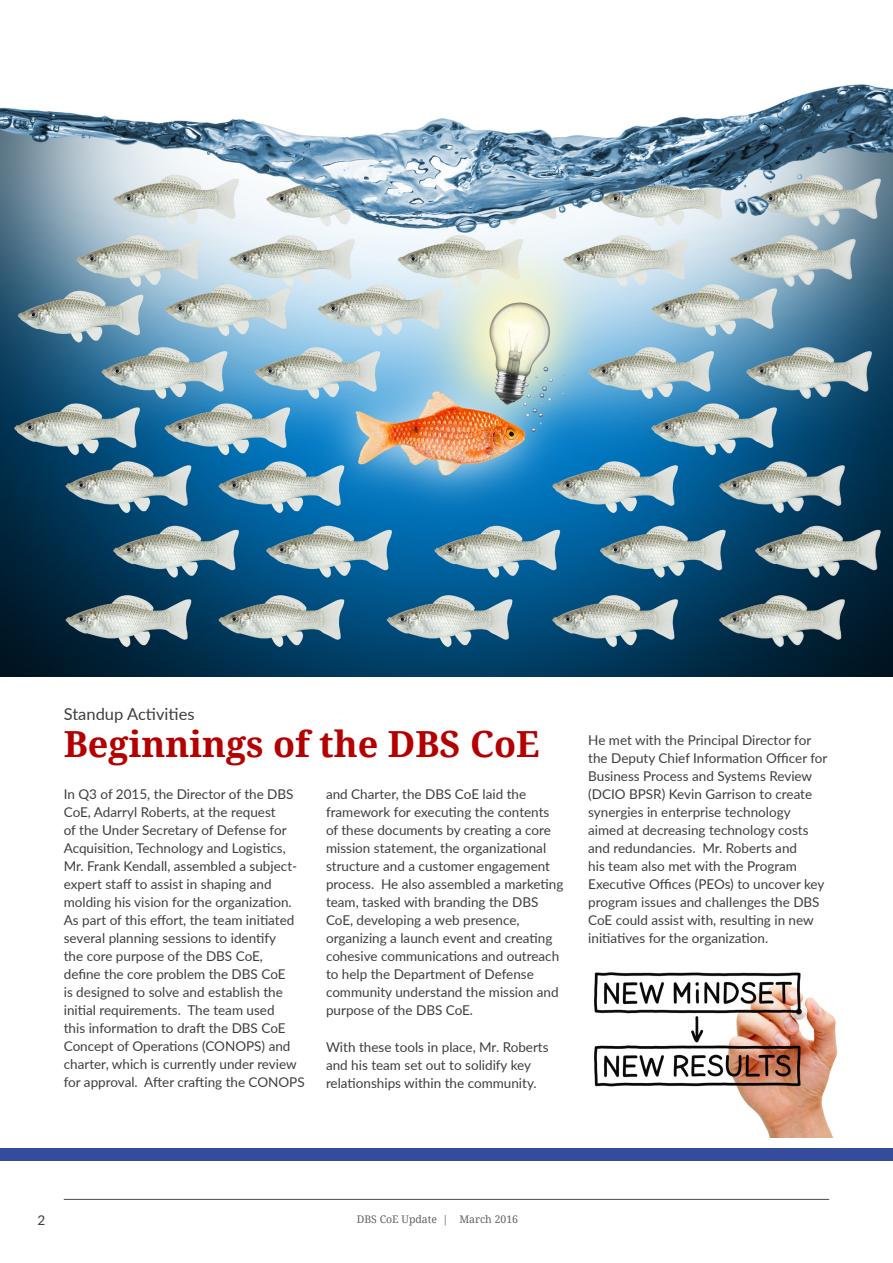
<style>
.page{position:relative;width:893px;height:1263px;background:#fff}
.page>*{position:absolute;margin:0;border:0;box-sizing:border-box;transform-origin:0 0}
.H1_Header{font:700 36px "Droid Serif";color:#b40000}
.Category_Text{font:16.5px "Lato";color:#3e3e3f}
.Paragraph_Text{font:13.5px/18px "Lato";color:#3e3e3f}
.t1{font:10.5px "Droid Serif";color:#636366}
</style>
<div class="page">
<hr style="left:64px;top:1199px;width:765px;height:1px;background:#4b4c4d">
<img style="left:594px;top:972px;width:244px;height:165px">
<img style="left:0;top:84px;width:892px;height:593px">
<div style="left:0;top:1148px;width:892px;height:12px;background:#364b9a"></div>
<p class="Category_Text" style="left:64px;top:702px;width:132px">Standup Activities</p>
<p class="H1_Header" style="left:64px;top:719px;width:477px">Beginnings of the DBS CoE</p>
<p class="Paragraph_Text" style="left:326px;top:784px;width:239px">and Charter, the DBS CoE laid the framework for executing the contents of these documents by creating a core mission statement, the organizational structure and a customer engagement process. He also assembled a marketing team, tasked with branding the DBS CoE, developing a web presence, organizing a launch event and creating cohesive communications and outreach to help the Department of Defense community understand the mission and purpose of the DBS CoE.</p>
<p class="Paragraph_Text" style="left:326px;top:1037px;width:224px">With these tools in place, Mr. Roberts and his team set out to solidify key relationships within the community.</p>
<p class="Paragraph_Text" style="left:64px;top:784px;width:242px">In Q3 of 2015, the Director of the DBS CoE, Adarryl Roberts, at the request<br>of the Under Secretary of Defense for Acquisition, Technology and Logistics, Mr. Frank Kendall, assembled a subject&shy;expert staff to assist in shaping and molding his vision for the organization.<br>As part of this effort, the team initiated several planning sessions to identify<br>the core purpose of the DBS CoE,<br>define the core problem the DBS CoE<br>is designed to solve and establish the initial requirements. The team used<br>this information to draft the DBS CoE Concept of Operations (CONOPS) and charter, which is currently under review for approval. After crafting the CONOPS</p>
<p class="Paragraph_Text" style="left:588px;top:730px;width:241px">He met with the Principal Director for the Deputy Chief Information Officer for Business Process and Systems Review (DCIO BPSR) Kevin Garrison to create synergies in enterprise technology aimed at decreasing technology costs and redundancies. Mr. Roberts and<br>his team also met with the Program Executive Offices (PEOs) to uncover key program issues and challenges the DBS CoE could assist with, resulting in new initiatives for the organization.</p>
<p class="Paragraph_Text" style="left:38px;top:1210px;width:9px">2</p>
<p class="t1" style="left:357px;top:1212px;width:163px">DBS CoE Update | March 2016</p>
</div>
